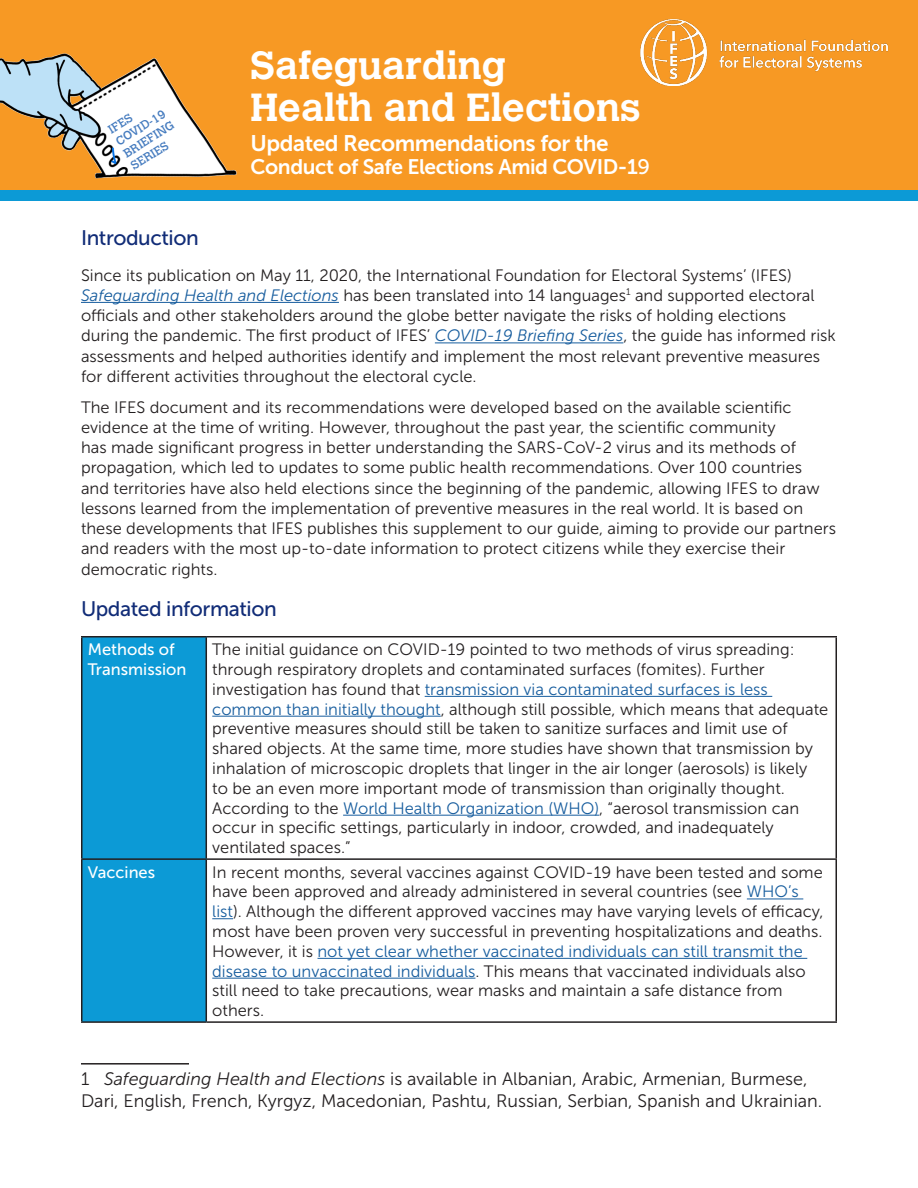
<style>
.page{position:relative;width:918px;height:1188px;background:#fff}
.page>*{position:absolute;margin:0;border:0;box-sizing:border-box;transform-origin:0 0}
.t1{font:700 39px/42px "Calvert";color:#fff}
.t2{font:22.5px "Museo Sans 700";letter-spacing:-.02em;color:#fff}
.t3{font:21px "Museo Sans 700";letter-spacing:-.02em;color:#fff}
.a_head{font:21px "Museo Sans 500";letter-spacing:-.02em;color:#112c77}
.t4{font:18px/21.6px "Museo Sans 300";color:#231f20}
.body{font:16.5px/19.8px "Museo Sans 300";color:#231f20}
.t5{font:16.5px/19.8px "Museo Sans 500";color:#fff}
.t6{font:12px "Calvert";color:#467cbf}
.s1{font-family:"Museo Sans 500"}
.s2{font-style:italic;color:#175d9e}
.s3{color:#175d9e}
.s4{font-style:italic}
</style>
<div class="page">
<div style="left:0;top:0;width:918px;height:189px;background:#f79924"></div>
<div style="left:0;top:190px;width:918px;height:11px;background:#0c9ad6"></div>
<img style="left:0;top:53px;width:258px;height:137px">
<img style="left:640px;top:19px;width:248px;height:67px">
<hr style="left:81px;top:302px;width:258px;height:1px;background:#175d9e">
<hr style="left:435px;top:342px;width:188px;height:1px;background:#175d9e">
<div style="left:82px;top:637px;width:124px;height:222px;background:#0c9ad6"></div>
<div style="left:82px;top:859px;width:124px;height:163px;background:#0c9ad6"></div>
<hr style="left:206px;top:636px;width:631px;height:2px;background:#231f20">
<hr style="left:836px;top:638px;width:1px;height:220px;background:#231f20">
<hr style="left:81px;top:860px;width:1px;height:161px;background:#231f20">
<hr style="left:206px;top:858px;width:631px;height:2px;background:#231f20">
<hr style="left:206px;top:860px;width:1px;height:161px;background:#231f20">
<hr style="left:836px;top:860px;width:1px;height:161px;background:#231f20">
<hr style="left:81px;top:1021px;width:125px;height:2px;background:#231f20">
<hr style="left:206px;top:1021px;width:631px;height:2px;background:#231f20">
<hr style="left:81px;top:636px;width:125px;height:2px;background:#231f20">
<hr style="left:81px;top:638px;width:1px;height:220px;background:#231f20">
<hr style="left:206px;top:638px;width:1px;height:220px;background:#231f20">
<hr style="left:81px;top:858px;width:125px;height:2px;background:#231f20">
<hr style="left:425px;top:696px;width:347px;height:1px;background:#175d9e">
<hr style="left:212px;top:716px;width:229px;height:1px;background:#175d9e">
<hr style="left:343px;top:815px;width:256px;height:1px;background:#175d9e">
<hr style="left:747px;top:899px;width:56px;height:1px;background:#175d9e">
<svg style="left:212px;top:918px;width:21px;height:1px"></svg>
<hr style="left:318px;top:958px;width:489px;height:1px;background:#175d9e">
<hr style="left:212px;top:978px;width:263px;height:1px;background:#175d9e">
<hr style="left:81px;top:1063px;width:108px;height:2px;background:#231f20">
<p class="t6" style="left:113px;top:136px;width:58px;rotate:-32deg">COVID-19</p>
<p class="t6" style="left:106px;top:124px;width:28px;rotate:-32deg">IFES</p>
<p class="t6" style="left:121px;top:149px;width:59px;rotate:-32deg">BRIEFING</p>
<p class="t6" style="left:128px;top:161px;width:44px;rotate:-32deg">SERIES</p>
<p class="t1" style="left:251px;top:44px;width:391px">Safeguarding<br>Health and Elections</p>
<p class="t2" style="left:251px;top:131px;width:359px">Updated Recommendations for the</p>
<p class="t3" style="left:251px;top:155px;width:401px">Conduct of Safe Elections Amid COVID-1<span class="s1">9</span></p>
<p class="a_head" style="left:81px;top:227px;width:119px">Introduction</p>
<p class="body" style="left:81px;top:265px;width:756px;line-height:20.2px">Since its publication on May 11, 2020, the International Foundation for Electoral Systems’ (IFES)<br><span class="s2">Safeguarding Health and Elections</span> has been translated into 14 languages<sup>1</sup> and supported electoral officials and other stakeholders around the globe better navigate the risks of holding elections during the pandemic. The first product of IFES’ <span class="s2">COVID-19 Briefing Series</span>, the guide has informed risk assessments and helped authorities identify and implement the most relevant preventive measures for different activities throughout the electoral cycle.</p>
<p class="body" style="left:81px;top:397px;width:756px;line-height:20.2px">The IFES document and its recommendations were developed based on the available scientific evidence at the time of writing. However, throughout the past year, the scientific community<br>has made significant progress in better understanding the SARS-CoV-2 virus and its methods of propagation, which led to updates to some public health recommendations. Over 100 countries<br>and territories have also held elections since the beginning of the pandemic, allowing IFES to draw lessons learned from the implementation of preventive measures in the real world. It is based on these developments that IFES publishes this supplement to our guide, aiming to provide our partners and readers with the most up-to-date information to protect citizens while they exercise their democratic rights.</p>
<p class="a_head" style="left:81px;top:597px;width:197px">Updated information</p>
<p class="t5" style="left:88px;top:640px;width:100px">Methods of<br>Transmission</p>
<p class="body" style="left:212px;top:640px;width:618px">The initial guidance on COVID-19 pointed to two methods of virus spreading: through respiratory droplets and contaminated surfaces (fomites). Further investigation has found that <span class="s3">transmission via contaminated surfaces is less common than initially thought</span>, although still possible, which means that adequate preventive measures should still be taken to sanitize surfaces and limit use of shared objects. At the same time, more studies have shown that transmission by inhalation of microscopic droplets that linger in the air longer (aerosols) is likely<br>to be an even more important mode of transmission than originally thought.<br>According to the <span class="s3">World Health Organization (WHO)</span>, “aerosol transmission can occur in specific settings, particularly in indoor, crowded, and inadequately ventilated spaces.”</p>
<p class="t5" style="left:88px;top:862px;width:69px">Vaccines</p>
<p class="body" style="left:212px;top:862px;width:613px">In recent months, several vaccines against COVID-19 have been tested and some have been approved and already administered in several countries (see <span class="s3">WHO’s list</span>). Although the different approved vaccines may have varying levels of efficacy, most have been proven very successful in preventing hospitalizations and deaths.<br>However, it is <span class="s3">not yet clear whether vaccinated individuals can still transmit the disease to unvaccinated individuals</span>. This means that vaccinated individuals also still need to take precautions, wear masks and maintain a safe distance from others.</p>
<p class="t4" style="left:81px;top:1069px;width:743px">1 <span class="s4">Safeguarding Health and Elections</span> is available in Albanian, Arabic, Armenian, Burmese,<br>Dari, English, French, Kyrgyz, Macedonian, Pashtu, Russian, Serbian, Spanish and Ukrainian.</p>
</div>
